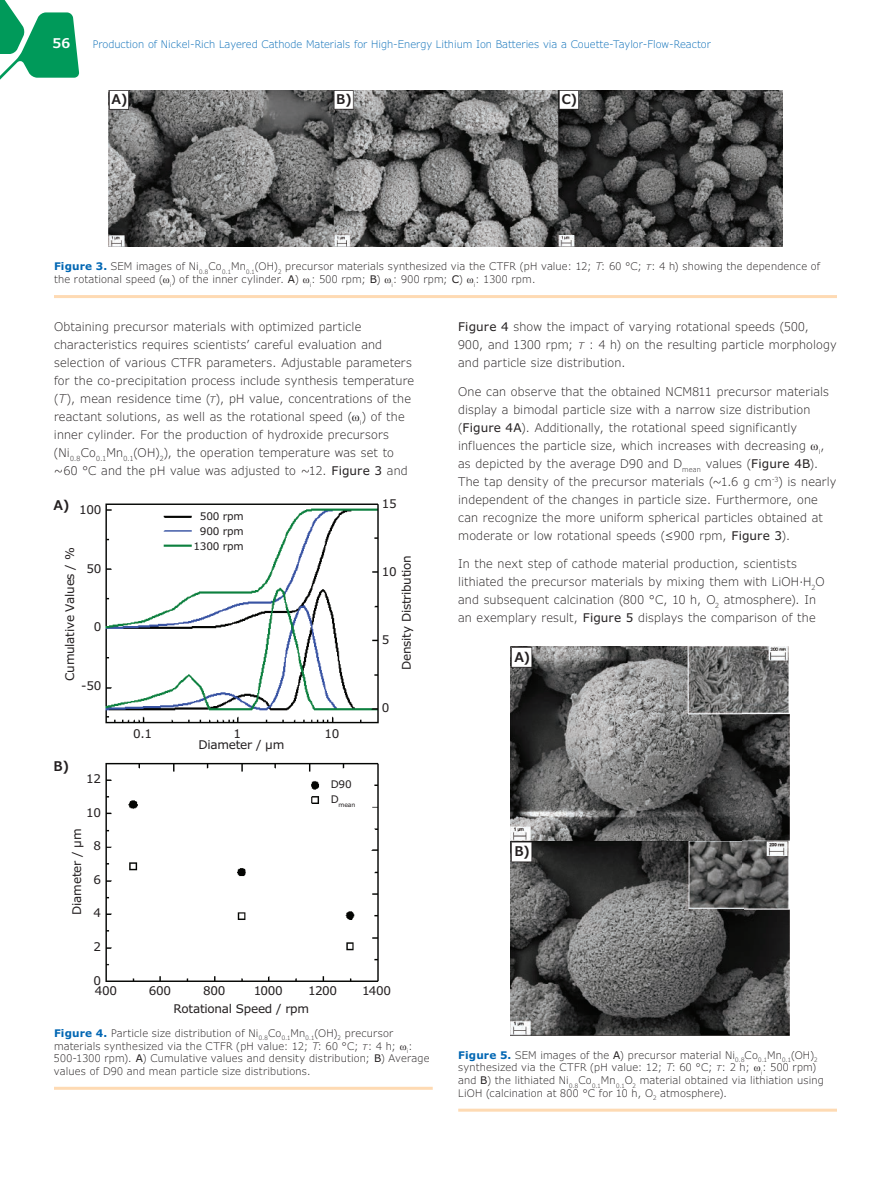
<style>
.page{position:relative;width:891px;height:1188px;background:#fff}
.page>*{position:absolute;margin:0;border:0;box-sizing:border-box;transform-origin:0 0}
.t1{font:18px "Verdana Pro";color:#231f20}
.t2{font:600 13.5px "Verdana Pro";color:#231f20}
.t3{font:600 13.5px "Verdana Pro";color:#fff}
.t4{font:300 12px/18px "Verdana Pro";letter-spacing:.01em;color:#231f20}
.t5{font:12px "Verdana Pro";letter-spacing:-.02em;color:#231f20}
.t6{font:300 10.5px/12.6px "Verdana Pro";letter-spacing:.015em;color:#231f20}
.t7{font:300 10.5px "Verdana Pro";color:#0c6fb8}
.t8{font:10.5px/15px "Verdana Pro";letter-spacing:-.02em;color:#231f20;text-align:right}
.t9{font:6.15px "Verdana Pro";color:#231f20}
.s1{font-weight:700;color:#0166b3}
.s2{font-style:italic}
.s3{font-family:"Times New Roman";font-weight:400}
.s4{font-weight:400}
</style>
<div class="page">
<svg style="left:0;top:0;width:79px;height:80px"></svg>
<hr style="left:54px;top:1087px;width:379px;height:3px;background:#fedab3">
<img style="left:105px;top:503px;width:274px;height:479px">
<hr style="left:54px;top:295px;width:783px;height:3px;background:#fedab3">
<img style="left:109px;top:90px;width:674px;height:157px">
<svg style="left:109px;top:90px;width:20px;height:20px"></svg>
<svg style="left:334px;top:90px;width:20px;height:20px"></svg>
<svg style="left:559px;top:90px;width:20px;height:20px"></svg>
<img style="left:510px;top:646px;width:279px;height:389px">
<svg style="left:511px;top:647px;width:21px;height:21px"></svg>
<svg style="left:511px;top:842px;width:21px;height:20px"></svg>
<hr style="left:458px;top:1109px;width:379px;height:3px;background:#fedab3">
<p class="t3" style="left:53px;top:35px;width:19px">56</p>
<p class="t7" style="left:93px;top:38px;width:620px">Production of Nickel-Rich Layered Cathode Materials for High-Energy Lithium Ion Batteries via a Couette-Taylor-Flow-Reactor</p>
<p class="t2" style="left:112px;top:90px;width:17px">A)</p>
<p class="t2" style="left:336px;top:90px;width:17px">B)</p>
<p class="t2" style="left:561px;top:90px;width:17px">C)</p>
<p class="t6" style="left:54px;top:261px;width:768px"><span class="s1">Figure 3.</span> SEM images of Ni<sub>0.8</sub>Co<sub>0.1</sub>Mn<sub>0.1</sub>(OH)<sub>2</sub> precursor materials synthesized via the CTFR (pH value: 12; <span class="s2">T</span>: 60 °C; <span class="s2">τ</span>: 4 h) showing the dependence of the rotational speed (<span class="s3">ω</span><sub>i</sub>) of the inner cylinder. <span class="s4">A</span>) <span class="s3">ω</span><sub>i</sub>: 500 rpm; <span class="s4">B</span>) <span class="s3">ω</span><sub>i</sub>: 900 rpm; <span class="s4">C</span>) <span class="s3">ω</span><sub>i</sub>: 1300 rpm.</p>
<p class="t4" style="left:54px;top:318px;width:362px">Obtaining precursor materials with optimized particle characteristics requires scientists’ careful evaluation and selection of various CTFR parameters. Adjustable parameters for the co-precipitation process include synthesis temperature (<span class="s2">T</span>), mean residence time (<span class="s2">τ</span>), pH value, concentrations of the reactant solutions, as well as the rotational speed (<span class="s3">ω</span><sub>i</sub>) of the inner cylinder. For the production of hydroxide precursors (Ni<sub>0.8</sub>Co<sub>0.1</sub>Mn<sub>0.1</sub>(OH)<sub>2</sub>), the operation temperature was set to ~60 °C and the pH value was adjusted to ~12. <span class="s4">Figure 3</span> and</p>
<p class="t4" style="left:458px;top:318px;width:380px"><span class="s4">Figure 4</span> show the impact of varying rotational speeds (500,<br>900, and 1300 rpm; <span class="s2">τ</span> : 4 h) on the resulting particle morphology and particle size distribution.</p>
<p class="t4" style="left:458px;top:383px;width:380px">One can observe that the obtained NCM811 precursor materials display a bimodal particle size with a narrow size distribution (<span class="s4">Figure 4A</span>). Additionally, the rotational speed significantly influences the particle size, which increases with decreasing <span class="s3">ω</span><sub>i</sub>, as depicted by the average D90 and D<sub>mean</sub> values (<span class="s4">Figure 4B</span>).<br>The tap density of the precursor materials (~1.6 g cm<sup>-3</sup>) is nearly independent of the changes in particle size. Furthermore, one can recognize the more uniform spherical particles obtained at moderate or low rotational speeds (≤900 rpm, <span class="s4">Figure 3</span>).</p>
<p class="t4" style="left:458px;top:555px;width:368px">In the next step of cathode material production, scientists lithiated the precursor materials by mixing them with LiOH· H<sub>2</sub>O and subsequent calcination (800 °C, 10 h, O<sub>2</sub> atmosphere). In an exemplary result, <span class="s4">Figure 5</span> displays the comparison of the</p>
<p class="t5" style="left:382px;top:496px;width:17px">15</p>
<p class="t2" style="left:53px;top:497px;width:17px">A)</p>
<p class="t5" style="left:79px;top:502px;width:24px">100</p>
<p class="t8" style="left:193px;top:509px;width:52px">500 rpm<br>900 rpm<br>1300 rpm</p>
<p class="t5" style="left:62px;top:681px;width:135px;rotate:-90deg">Cumulative Values / %</p>
<p class="t5" style="left:399px;top:670px;width:116px;rotate:-90deg">Density Distribution</p>
<p class="t5" style="left:86px;top:561px;width:17px">50</p>
<p class="t5" style="left:382px;top:564px;width:17px">10</p>
<p class="t5" style="left:94px;top:619px;width:9px">0</p>
<p class="t5" style="left:382px;top:632px;width:9px">5</p>
<p class="t2" style="left:514px;top:648px;width:17px">A)</p>
<p class="t5" style="left:81px;top:678px;width:22px">-50</p>
<p class="t5" style="left:133px;top:726px;width:21px">0.1</p>
<p class="t5" style="left:233px;top:726px;width:9px">1</p>
<p class="t5" style="left:324px;top:726px;width:17px">10</p>
<p class="t5" style="left:198px;top:737px;width:87px">Diameter / µm</p>
<p class="t5" style="left:382px;top:700px;width:9px">0</p>
<p class="t2" style="left:53px;top:758px;width:17px">B)</p>
<p class="t5" style="left:86px;top:771px;width:17px">12</p>
<p class="t5" style="left:86px;top:805px;width:17px">10</p>
<p class="t5" style="left:94px;top:838px;width:9px">8</p>
<p class="t5" style="left:94px;top:872px;width:9px">6</p>
<p class="t5" style="left:94px;top:905px;width:9px">4</p>
<p class="t5" style="left:94px;top:939px;width:9px">2</p>
<p class="t5" style="left:94px;top:973px;width:9px">0</p>
<p class="t8" style="left:331px;top:777px;width:23px">D90</p>
<p class="t9" style="left:331px;top:801px;width:26px"><sup>D</sup>mean</p>
<p class="t5" style="left:69px;top:915px;width:87px;rotate:-90deg">Diameter / µm</p>
<p class="t5" style="left:95px;top:983px;width:24px">400</p>
<p class="t5" style="left:149px;top:983px;width:24px">600</p>
<p class="t5" style="left:203px;top:983px;width:24px">800</p>
<p class="t5" style="left:254px;top:983px;width:31px">1000</p>
<p class="t5" style="left:308px;top:983px;width:31px">1200</p>
<p class="t5" style="left:362px;top:983px;width:30px">1400</p>
<p class="t5" style="left:174px;top:1001px;width:137px">Rotational Speed / rpm</p>
<p class="t6" style="left:54px;top:1027px;width:377px"><span class="s1">Figure 4.</span> Particle size distribution of Ni<sub>0.8</sub>Co<sub>0.1</sub>Mn<sub>0.1</sub>(OH)<sub>2</sub> precursor materials synthesized via the CTFR (pH value: 12; <span class="s2">T</span>: 60 °C; <span class="s2">τ</span>: 4 h; <span class="s3">ω</span><sub>i</sub>:<br>500-1300 rpm). <span class="s4">A</span>) Cumulative values and density distribution; <span class="s4">B</span>) Average values of D90 and mean particle size distributions.</p>
<p class="t2" style="left:514px;top:843px;width:17px">B)</p>
<p class="t6" style="left:458px;top:1049px;width:367px"><span class="s1">Figure 5.</span> SEM images of the <span class="s4">A</span>) precursor material Ni<sub>0.8</sub>Co<sub>0.1</sub>Mn<sub>0.1</sub>(OH)<sub>2 </sub>synthesized via the CTFR (pH value: 12; <span class="s2">T</span>: 60 °C; <span class="s2">τ</span>: 2 h; <span class="s3">ω</span><sub>i</sub>: 500 rpm) and <span class="s4">B</span>) the lithiated Ni<sub>0.8</sub>Co<sub>0.1</sub>Mn<sub>0.1</sub>O<sub>2</sub> material obtained via lithiation using LiOH (calcination at 800 °C for 10 h, O<sub>2</sub> atmosphere).</p>
<h1 class="t1" style="left:720px;top:1061px;width:36px">360</h1>
</div>
